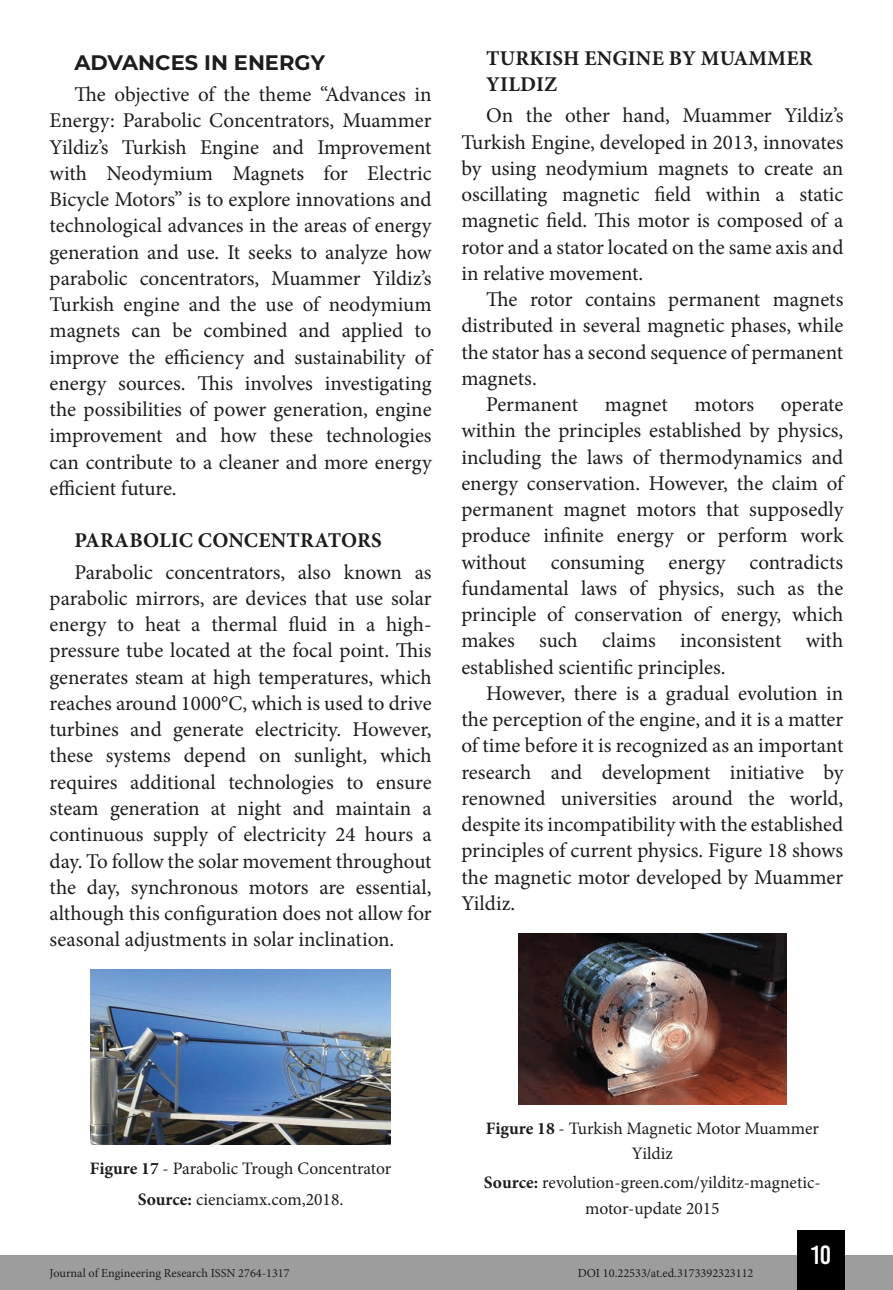
<style>
.page{position:relative;width:893px;height:1290px;background:#fff}
.page>*{position:absolute;margin:0;border:0;box-sizing:border-box;transform-origin:0 0}
.t1{font:26.25px "Bebas Kai";color:#fff}
.t2{font:21px/26.2px "Minion Pro";letter-spacing:-.005em;color:#1d1d1b;text-align:justify}
.t3{font:700 21px/26.2px "Minion Pro";letter-spacing:.01em;color:#1d1d1b}
.t4{font:700 21px "Montserrat";color:#1d1d1b}
.t5{font:17.5px/31.2px "Minion Pro";color:#1d1d1b;text-align:center}
.t6{font:12.25px "Minion Pro";color:#1d1d1b}
.s1{font-weight:700}
</style>
<div class="page">
<div style="left:0;top:1255px;width:893px;height:35px;background:#9d9d9d"></div>
<div style="left:797px;top:1230px;width:48px;height:60px;background:#000"></div>
<img style="left:91px;top:969px;width:299px;height:175px">
<img style="left:519px;top:933px;width:267px;height:172px">
<p class="t4" style="left:74px;top:47px;width:252px">ADVANCES IN ENERGY</p>
<p class="t2" style="left:50px;top:81px;width:384px;text-indent:25px">The objective of the theme “Advances in Energy: Parabolic Concentrators, Muammer Yildiz’s Turkish Engine and Improvement with Neodymium Magnets for Electric Bicycle Motors” is to explore innovations and technological advances in the areas of energy generation and use. It seeks to analyze how parabolic concentrators, Muammer Yildiz’s Turkish engine and the use of neodymium magnets can be combined and applied to improve the efficiency and sustainability of energy sources. This involves investigating the possibilities of power generation, engine improvement and how these technologies can contribute to a cleaner and more energy efficient future.</p>
<p class="t3" style="left:75px;top:527px;width:309px">PARABOLIC CONCENTRATORS</p>
<p class="t2" style="left:50px;top:559px;width:384px;text-indent:25px">Parabolic concentrators, also known as parabolic mirrors, are devices that use solar energy to heat a thermal fluid in a high&shy;pressure tube located at the focal point. This generates steam at high temperatures, which reaches around 1000°C, which is used to drive turbines and generate electricity. However, these systems depend on sunlight, which requires additional technologies to ensure steam generation at night and maintain a continuous supply of electricity 24 hours a day. To follow the solar movement throughout the day, synchronous motors are essential, although this configuration does not allow for seasonal adjustments in solar inclination.</p>
<p class="t3" style="left:486px;top:45px;width:328px">TURKISH ENGINE BY MUAMMER<br>YILDIZ</p>
<p class="t2" style="left:461px;top:103px;width:384px;text-indent:25px">On the other hand, Muammer Yildiz’s Turkish Engine, developed in 2013, innovates by using neodymium magnets to create an oscillating magnetic field within a static magnetic field. This motor is composed of a rotor and a stator located on the same axis and in relative movement.</p>
<p class="t2" style="left:486px;top:286px;width:359px">The rotor contains permanent magnets</p>
<p class="t2" style="left:461px;top:313px;width:383px">distributed in several magnetic phases, while</p>
<p class="t2" style="left:461px;top:339px;width:383px">the stator has a second sequence of permanent</p>
<p class="t2" style="left:461px;top:365px;width:77px">magnets.</p>
<p class="t2" style="left:486px;top:391px;width:93px">Permanent</p>
<p class="t2" style="left:605px;top:391px;width:64px">magnet</p>
<p class="t2" style="left:694px;top:391px;width:61px">motors</p>
<p class="t2" style="left:461px;top:391px;width:384px;text-indent:320px">operate within the principles established by physics, including the laws of thermodynamics and energy conservation. However, the claim of permanent magnet motors that supposedly produce infinite energy or perform work without consuming energy contradicts fundamental laws of physics, such as the principle of conservation of energy, which makes such claims inconsistent with established scientific principles.</p>
<p class="t2" style="left:461px;top:680px;width:384px;text-indent:25px">However, there is a gradual evolution in the perception of the engine, and it is a matter of time before it is recognized as an important research and development initiative by renowned universities around the world, despite its incompatibility with the established principles of current physics. Figure 18 shows the magnetic motor developed by Muammer Yildiz.</p>
<p class="t5" style="left:90px;top:1152px;width:303px"><span class="s1">Figure 17</span> - Parabolic Trough Concentrator<br><span class="s1">Source:</span> cienciamx.com,2018.</p>
<p class="t5" style="left:486px;top:1116px;width:335px;line-height:24.5px"><span class="s1">Figure 18</span> - Turkish Magnetic Motor Muammer<br>Yildiz</p>
<p class="t5" style="left:484px;top:1169px;width:338px;line-height:26.2px"><span class="s1">Source:</span> revolution-green.com/yilditz-magnetic&shy;motor-update 2015</p>
<p class="t1" style="left:811px;top:1241px;width:22px">10</p>
<p class="t6" style="left:50px;top:1265px;width:242px">Journal of Engineering Research ISSN 2764-1317</p>
<p class="t6" style="left:578px;top:1265px;width:177px">DOI 10.22533/at.ed.3173392323112</p>
</div>
